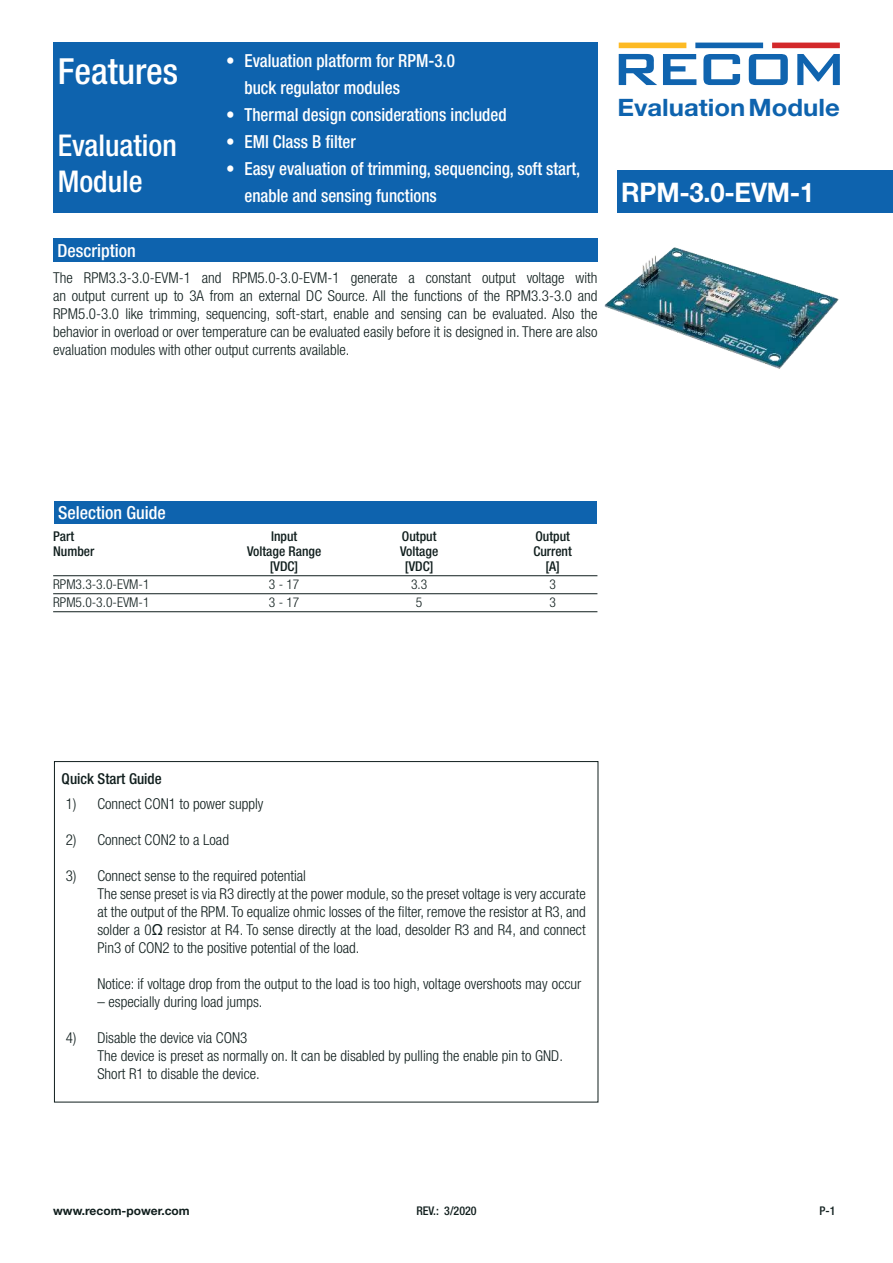
<style>
.page{position:relative;width:893px;height:1263px;background:#fff}
.page>*{position:absolute;margin:0;border:0;box-sizing:border-box;transform-origin:0 0}
.t1{font:500 condensed 36px "Helvetica Neue LT";color:#fff}
.t2{font:500 condensed 30px/36px "Helvetica Neue LT";color:#fff}
.t3{font:700 27px "Helvetica Neue LT";letter-spacing:-.01em;color:#fff;scale:.95 1}
.t4{font:700 24px "Helvetica Neue LT";color:#0e63ae;scale:1.07 1}
.t5{font:500 condensed 18px/27px "Helvetica Neue LT";color:#fff;scale:.95 1}
.t6{font:500 condensed 18px "Helvetica Neue LT";color:#fff}
.t7{font:300 condensed 15px/18px "Helvetica Neue LT";color:#101e1d}
.t8{font:500 condensed 15px "Helvetica Neue LT";color:#101e1d}
.t9{font:500 condensed 13.5px "Helvetica Neue LT";color:#101e1d}
.t10{font:300 condensed 13.5px "Helvetica Neue LT";color:#101e1d}
.t11{font:700 12px "Helvetica Neue LT";color:#101e1d}
.t12{font:500 condensed 12px "Helvetica Neue LT";color:#101e1d}
.s1{font-family:"Arial";font-weight:400;font-stretch:normal}
</style>
<div class="page">
<div style="left:617px;top:170px;width:276px;height:43px;background:#0e63ae"></div>
<div style="left:619px;top:43px;width:67px;height:5px;background:#fdba24"></div>
<div style="left:695px;top:43px;width:68px;height:5px;background:#1064af"></div>
<div style="left:772px;top:43px;width:68px;height:5px;background:#d3282a"></div>
<svg style="left:619px;top:54px;width:38px;height:31px"></svg>
<svg style="left:663px;top:54px;width:33px;height:31px"></svg>
<svg style="left:703px;top:54px;width:37px;height:31px"></svg>
<svg style="left:749px;top:54px;width:39px;height:31px"></svg>
<svg style="left:797px;top:54px;width:43px;height:31px"></svg>
<div style="left:53px;top:43px;width:544px;height:170px;background:#0e63ae"></div>
<div style="left:53px;top:238px;width:544px;height:23px;background:#0e63ae"></div>
<div style="left:54px;top:501px;width:543px;height:22px;background:#0e63ae"></div>
<hr style="left:53px;top:575px;width:544px;height:1px;background:#101e1d">
<hr style="left:53px;top:593px;width:544px;height:1px;background:#101e1d">
<hr style="left:53px;top:611px;width:544px;height:1px;background:#101e1d">
<img style="left:604px;top:247px;width:235px;height:122px">
<h1 class="t1" style="left:58px;top:58px;width:122px">Features</h1>
<h2 class="t2" style="left:58px;top:130px;width:121px">Evaluation<br>Module</h2>
<p class="t5" style="left:244px;top:49px;width:223px;text-indent:-18px">• Evaluation platform for RPM-3.0 buck regulator modules</p>
<p class="t5" style="left:226px;top:103px;width:297px">• Thermal design considerations included</p>
<p class="t5" style="left:226px;top:130px;width:138px">• EMI Class B filter</p>
<p class="t5" style="left:244px;top:157px;width:355px;text-indent:-18px">• Easy evaluation of trimming, sequencing, soft start, enable and sensing functions</p>
<p class="t6" style="left:57px;top:244px;width:80px">Description</p>
<p class="t7" style="left:53px;top:270px;width:546px;text-align:justify">The RPM3.3-3.0-EVM-1 and RPM5.0-3.0-EVM-1 generate a constant output voltage with an output current up to 3A from an external DC Source. All the functions of the RPM3.3-3.0 and RPM5.0-3.0 like trimming, sequencing, soft-start, enable and sensing can be evaluated. Also the behavior in overload or over temperature can be evaluated easily before it is designed in. There are also evaluation modules with other output currents available.</p>
<h3 class="t4" style="left:617px;top:93px;width:209px">Evaluation Module</h3>
<h3 class="t3" style="left:621px;top:177px;width:205px">RPM-3.0-EVM-1</h3>
<p class="t6" style="left:58px;top:506px;width:109px">Selection Guide</p>
<p class="t9" style="left:53px;top:531px;width:23px">Part</p>
<p class="t9" style="left:271px;top:531px;width:28px">Input</p>
<p class="t9" style="left:402px;top:531px;width:36px">Output</p>
<p class="t9" style="left:535px;top:531px;width:36px">Output</p>
<p class="t9" style="left:53px;top:546px;width:43px">Number</p>
<p class="t9" style="left:247px;top:546px;width:76px">Voltage Range</p>
<p class="t9" style="left:400px;top:546px;width:40px">Voltage</p>
<p class="t9" style="left:533px;top:546px;width:40px">Current</p>
<p class="t9" style="left:270px;top:561px;width:30px">[VDC]</p>
<p class="t9" style="left:405px;top:561px;width:30px">[VDC]</p>
<p class="t9" style="left:545px;top:561px;width:16px">[A]</p>
<p class="t10" style="left:53px;top:579px;width:98px">RPM3.3-3.0-EVM-1</p>
<p class="t10" style="left:269px;top:579px;width:32px">3 - 17</p>
<p class="t10" style="left:411px;top:579px;width:18px">3.3</p>
<p class="t10" style="left:549px;top:579px;width:8px">3</p>
<p class="t10" style="left:53px;top:597px;width:98px">RPM5.0-3.0-EVM-1</p>
<p class="t10" style="left:269px;top:597px;width:32px">3 - 17</p>
<p class="t10" style="left:416px;top:597px;width:8px">5</p>
<p class="t10" style="left:549px;top:597px;width:8px">3</p>
<p class="t8" style="left:62px;top:773px;width:102px">Quick Start Guide</p>
<p class="t7" style="left:66px;top:796px;width:199px">1) Connect CON1 to power supply</p>
<p class="t7" style="left:66px;top:832px;width:165px">2) Connect CON2 to a Load</p>
<p class="t7" style="left:97px;top:868px;width:490px;text-indent:-31px">3) Connect sense to the required potential<br>The sense preset is via R3 directly at the power module, so the preset voltage is very accurate at the output of the RPM. To equalize ohmic losses of the filter, remove the resistor at R3, and solder a 0<span class="s1">Ω</span> resistor at R4. To sense directly at the load, desolder R3 and R4, and connect Pin3 of CON2 to the positive potential of the load.</p>
<p class="t7" style="left:97px;top:976px;width:485px">Notice: if voltage drop from the output to the load is too high, voltage overshoots may occur</p>
<p class="t7" style="left:97px;top:994px;width:167px">– especially during load jumps.</p>
<p class="t7" style="left:97px;top:1030px;width:467px;text-indent:-32px">4) Disable the device via CON3<br>The device is preset as normally on. It can be disabled by pulling the enable pin to GND.<br>Short R1 to disable the device.</p>
<p class="t11" style="left:53px;top:1203px;width:138px">www.recom-power.com</p>
<p class="t12" style="left:416px;top:1206px;width:62px">REV.: 3/2020</p>
<p class="t12" style="left:820px;top:1206px;width:17px">P-1</p>
</div>
